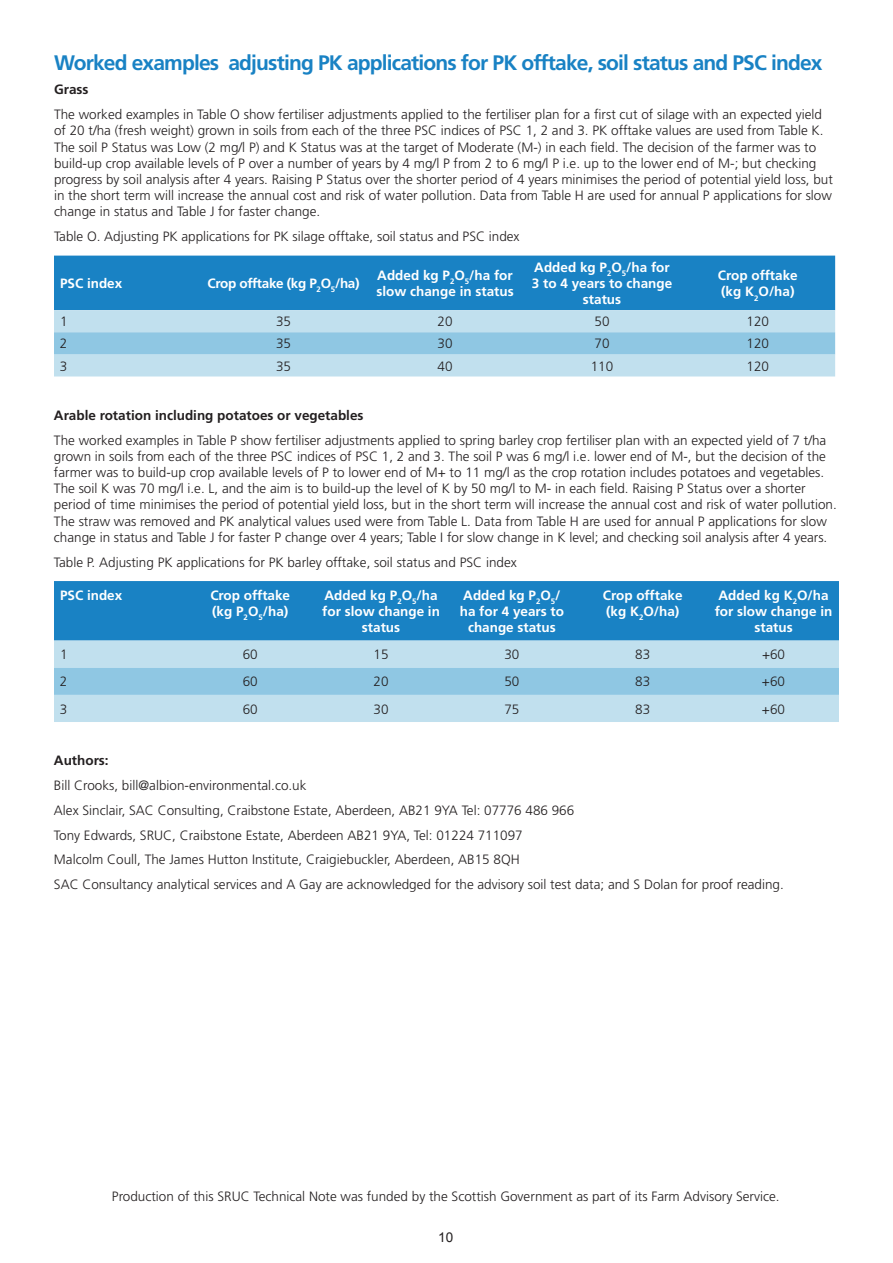
<style>
.page{position:relative;width:893px;height:1263px;background:#fff}
.page>*{position:absolute;margin:0;border:0;box-sizing:border-box;transform-origin:0 0}
.t1{font:700 21px "Frutiger LT Std";letter-spacing:-.04em;color:#1982c4}
.t2{font:300 13.5px/16.2px "Frutiger LT Std";color:#231f20}
.t3{font:700 13.5px/16.2px "Frutiger LT Std";color:#fff}
.t4{font:700 13.5px "Frutiger LT Std";color:#231f20}
.t5{font:700 13.5px "Frutiger LT Std";letter-spacing:-.025em;color:#fff}
.t6{font:13.5px "Arial";color:#231f20}
</style>
<div class="page">
<div style="left:54px;top:256px;width:781px;height:54px;background:#1982c4"></div>
<div style="left:54px;top:310px;width:781px;height:66px;background:#c1e0ee"></div>
<div style="left:54px;top:332px;width:781px;height:22px;background:#8fc7e3"></div>
<div style="left:54px;top:581px;width:785px;height:60px;background:#1982c4"></div>
<div style="left:54px;top:641px;width:785px;height:81px;background:#c1e0ee"></div>
<div style="left:54px;top:668px;width:785px;height:27px;background:#8fc7e3"></div>
<h1 class="t1" style="left:54px;top:50px;width:770px">Worked examples adjusting PK applications for PK offtake, soil status and PSC index</h1>
<p class="t4" style="left:54px;top:82px;width:36px">Grass</p>
<p class="t2" style="left:54px;top:107px;width:780px">The worked examples in Table O show fertiliser adjustments applied to the fertiliser plan for a first cut of silage with an expected yield of 20 t/ha (fresh weight) grown in soils from each of the three PSC indices of PSC 1, 2 and 3. PK offtake values are used from Table K.<br>The soil P Status was Low (2 mg/l P) and K Status was at the target of Moderate (M-) in each field. The decision of the farmer was to build-up crop available levels of P over a number of years by 4 mg/l P from 2 to 6 mg/l P i.e. up to the lower end of M-; but checking progress by soil analysis after 4 years. Raising P Status over the shorter period of 4 years minimises the period of potential yield loss, but in the short term will increase the annual cost and risk of water pollution. Data from Table H are used for annual P applications for slow change in status and Table J for faster change.</p>
<p class="t2" style="left:54px;top:229px;width:467px">Table O. Adjusting PK applications for PK silage offtake, soil status and PSC index</p>
<p class="t3" style="left:60px;top:275px;width:64px">PSC index</p>
<p class="t5" style="left:208px;top:275px;width:153px">Crop offtake (kg P<sub>2</sub>O<sub>5</sub>/ha)</p>
<p class="t3" style="left:376px;top:267px;width:139px">Added kg P<sub>2</sub>O<sub>5</sub>/ha for slow change in status</p>
<p class="t3" style="left:532px;top:259px;width:142px;text-align:center">Added kg P<sub>2</sub>O<sub>5</sub>/ha for<br>3 to 4 years to change status</p>
<p class="t3" style="left:718px;top:267px;width:81px">Crop offtake (kg K<sub>2</sub>O/ha)</p>
<p class="t2" style="left:60px;top:314px;width:9px">1</p>
<p class="t2" style="left:276px;top:314px;width:17px">35</p>
<p class="t2" style="left:437px;top:314px;width:17px">20</p>
<p class="t2" style="left:594px;top:314px;width:17px">50</p>
<p class="t2" style="left:747px;top:314px;width:24px">120</p>
<p class="t2" style="left:60px;top:336px;width:9px">2</p>
<p class="t2" style="left:276px;top:336px;width:17px">35</p>
<p class="t2" style="left:437px;top:336px;width:17px">30</p>
<p class="t2" style="left:594px;top:336px;width:17px">70</p>
<p class="t2" style="left:747px;top:336px;width:24px">120</p>
<p class="t2" style="left:60px;top:358px;width:9px">3</p>
<p class="t2" style="left:276px;top:358px;width:17px">35</p>
<p class="t2" style="left:437px;top:358px;width:17px">40</p>
<p class="t2" style="left:591px;top:358px;width:24px">110</p>
<p class="t2" style="left:746px;top:358px;width:24px">120</p>
<p class="t4" style="left:54px;top:407px;width:311px">Arable rotation including potatoes or vegetables</p>
<p class="t2" style="left:54px;top:432px;width:784px">The worked examples in Table P show fertiliser adjustments applied to spring barley crop fertiliser plan with an expected yield of 7 t/ha grown in soils from each of the three PSC indices of PSC 1, 2 and 3. The soil P was 6 mg/l i.e. lower end of M-, but the decision of the farmer was to build-up crop available levels of P to lower end of M+ to 11 mg/l as the crop rotation includes potatoes and vegetables.<br>The soil K was 70 mg/l i.e. L, and the aim is to build-up the level of K by 50 mg/l to M- in each field. Raising P Status over a shorter period of time minimises the period of potential yield loss, but in the short term will increase the annual cost and risk of water pollution.<br>The straw was removed and PK analytical values used were from Table L. Data from Table H are used for annual P applications for slow change in status and Table J for faster P change over 4 years; Table I for slow change in K level; and checking soil analysis after 4 years.</p>
<p class="t2" style="left:54px;top:554px;width:464px">Table P. Adjusting PK applications for PK barley offtake, soil status and PSC index</p>
<p class="t3" style="left:60px;top:587px;width:64px">PSC index</p>
<p class="t3" style="left:210px;top:587px;width:81px">Crop offtake (kg P<sub>2</sub>O<sub>5</sub>/ha)</p>
<p class="t3" style="left:322px;top:587px;width:119px;text-align:center">Added kg P<sub>2</sub>O<sub>5</sub>/ha for slow change in status</p>
<p class="t3" style="left:460px;top:587px;width:106px;text-align:center">Added kg P<sub>2</sub>O<sub>5</sub>/ ha for 4 years to change status</p>
<p class="t3" style="left:603px;top:587px;width:81px">Crop offtake (kg K<sub>2</sub>O/ha)</p>
<p class="t3" style="left:715px;top:587px;width:119px;text-align:center">Added kg K<sub>2</sub>O/ha for slow change in status</p>
<p class="t2" style="left:60px;top:647px;width:9px">1</p>
<p class="t2" style="left:243px;top:647px;width:17px">60</p>
<p class="t2" style="left:374px;top:647px;width:17px">15</p>
<p class="t2" style="left:504px;top:647px;width:17px">30</p>
<p class="t2" style="left:635px;top:647px;width:17px">83</p>
<p class="t2" style="left:762px;top:647px;width:25px">+60</p>
<p class="t2" style="left:60px;top:674px;width:9px">2</p>
<p class="t2" style="left:243px;top:674px;width:17px">60</p>
<p class="t2" style="left:374px;top:674px;width:17px">20</p>
<p class="t2" style="left:504px;top:674px;width:17px">50</p>
<p class="t2" style="left:635px;top:674px;width:17px">83</p>
<p class="t2" style="left:762px;top:674px;width:25px">+60</p>
<p class="t2" style="left:60px;top:701px;width:9px">3</p>
<p class="t2" style="left:243px;top:701px;width:17px">60</p>
<p class="t2" style="left:374px;top:701px;width:17px">30</p>
<p class="t2" style="left:504px;top:701px;width:17px">75</p>
<p class="t2" style="left:635px;top:701px;width:17px">83</p>
<p class="t2" style="left:762px;top:701px;width:25px">+60</p>
<p class="t4" style="left:54px;top:753px;width:56px">Authors:</p>
<p class="t2" style="left:54px;top:773px;width:731px;line-height:24.8px">Bill Crooks, bill@albion-environmental.co.uk<br>Alex Sinclair, SAC Consulting, Craibstone Estate, Aberdeen, AB21 9YA Tel: 07776 486 966<br>Tony Edwards, SRUC, Craibstone Estate, Aberdeen AB21 9YA, Tel: 01224 711097<br>Malcolm Coull, The James Hutton Institute, Craigiebuckler, Aberdeen, AB15 8QH<br>SAC Consultancy analytical services and A Gay are acknowledged for the advisory soil test data; and S Dolan for proof reading.</p>
<p class="t2" style="left:112px;top:1188px;width:669px">Production of this SRUC Technical Note was funded by the Scottish Government as part of its Farm Advisory Service.</p>
<p class="t6" style="left:438px;top:1229px;width:17px">10</p>
</div>
